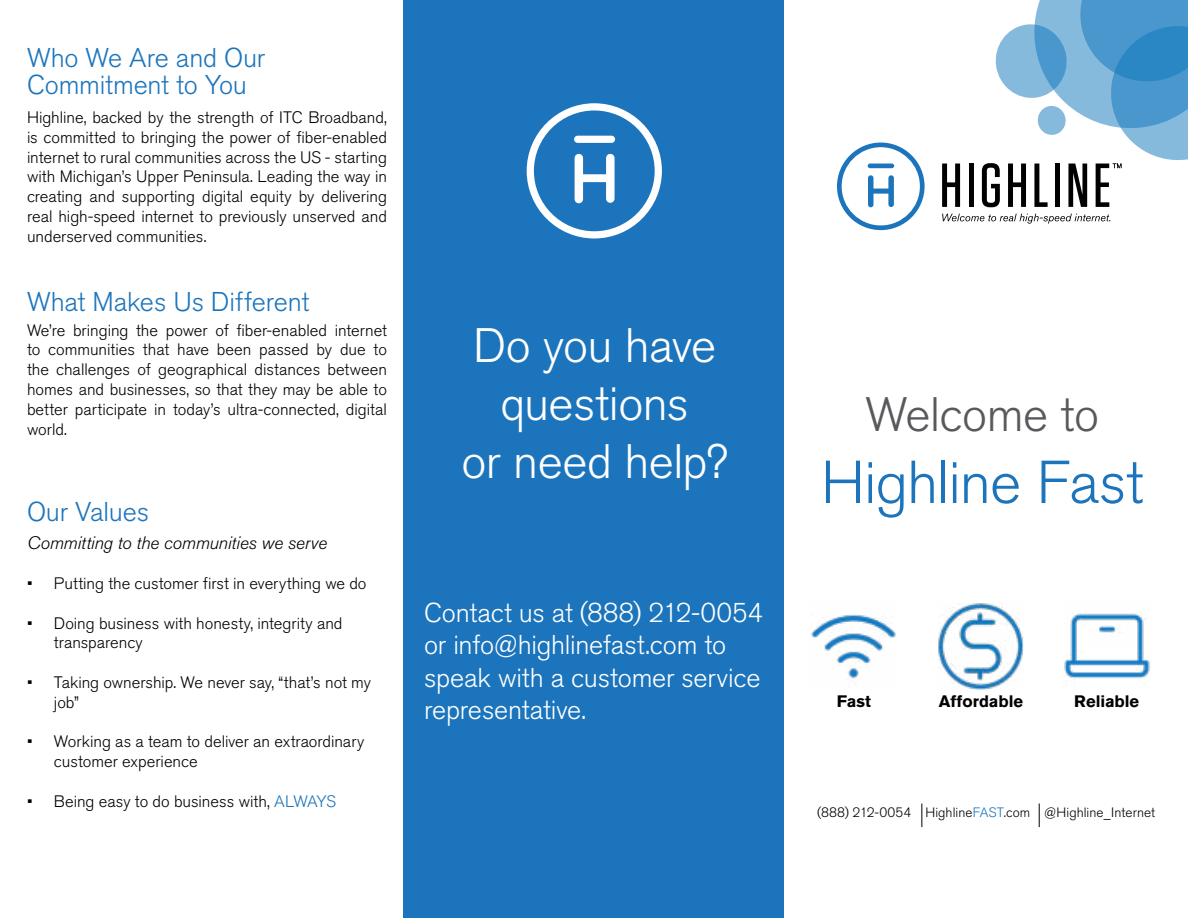
<style>
.page{position:relative;width:1188px;height:918px;background:#fff}
.page>*{position:absolute;margin:0;border:0;box-sizing:border-box;transform-origin:0 0}
.t1{font:300 60px "Akzidenz Grotesk BQ";letter-spacing:-.02em;color:#1c75bc}
.t2{font:300 48px/57.6px "Akzidenz Grotesk BQ";letter-spacing:-.01em;color:#fff;text-align:center}
.t3{font:300 48px "Akzidenz Grotesk BQ";letter-spacing:-.01em;color:#58595c}
.t4{font:300 27px/32.4px "Akzidenz Grotesk BQ";letter-spacing:-.005em;color:#fff}
.t5{font:300 27px/27px "Akzidenz Grotesk BQ";letter-spacing:-.005em;color:#1c75bc}
.t6{font:italic 300 18px "Akzidenz Grotesk BQ";letter-spacing:-.005em;color:#000}
.t7{font:300 16.5px/19.8px "Akzidenz Grotesk BQ";color:#000}
.t8{font:700 16.5px "Akzidenz Grotesk BQ";color:#000}
.t9{font:300 13.5px "Akzidenz Grotesk BQ";letter-spacing:.005em;color:#000}
.s1{color:#1c75bc}
</style>
<div class="page">
<div style="left:404px;top:0;width:380px;height:918px;background:#1c75bc"></div>
<svg style="left:837px;top:143px;width:88px;height:87px"></svg>
<hr style="left:868px;top:164px;width:26px;height:4px;background:#1c75bc;border-radius:2px">
<svg style="left:942px;top:164px;width:18px;height:43px"></svg>
<div style="left:969px;top:164px;width:5px;height:43px;background:#000"></div>
<svg style="left:942px;top:214px;width:168px;height:10px"></svg>
<svg style="left:982px;top:0;width:206px;height:207px"></svg>
<svg style="left:921px;top:804px;width:1px;height:23px"></svg>
<svg style="left:1039px;top:804px;width:1px;height:23px"></svg>
<img style="left:1064px;top:613px;width:86px;height:66px">
<img style="left:938px;top:603px;width:86px;height:86px">
<img style="left:811px;top:614px;width:86px;height:71px">
<svg style="left:527px;top:103px;width:135px;height:135px"></svg>
<div style="left:574px;top:136px;width:41px;height:7px;background:#fff;border-radius:4px"></div>
<h3 class="t5" style="left:27px;top:45px;width:240px">Who We Are and Our<br>Commitment to You</h3>
<p class="t7" style="left:27px;top:108px;width:362px;text-align:justify">Highline, backed by the strength of ITC Broadband, is committed to bringing the power of fiber-enabled internet to rural communities across the US - starting with Michigan’s Upper Peninsula. Leading the way in creating and supporting digital equity by delivering real high-speed internet to previously unserved and underserved communities.</p>
<h3 class="t5" style="left:27px;top:288px;width:284px">What Makes Us Different</h3>
<p class="t7" style="left:27px;top:320px;width:362px;text-align:justify">We’re bringing the power of fiber-enabled internet to communities that have been passed by due to the challenges of geographical distances between homes and businesses, so that they may be able to better participate in today’s ultra-connected, digital world.</p>
<h3 class="t5" style="left:27px;top:499px;width:124px">Our Values</h3>
<p class="t6" style="left:27px;top:533px;width:302px">Committing to the communities we serve</p>
<p class="t7" style="left:27px;top:574px;width:341px">• Putting the customer first in everything we do</p>
<p class="t7" style="left:54px;top:613px;width:290px;text-indent:-27px">• Doing business with honesty, integrity and transparency</p>
<p class="t7" style="left:54px;top:673px;width:318px;text-indent:-27px">• Taking ownership. We never say, “that’s not my job”</p>
<p class="t7" style="left:54px;top:732px;width:312px;text-indent:-27px">• Working as a team to deliver an extraordinary customer experience</p>
<p class="t7" style="left:27px;top:791px;width:311px">• Being easy to do business with, <span class="s1">ALWAYS</span></p>
<h2 class="t2" style="left:461px;top:318px;width:268px">Do you have questions<br>or need help?</h2>
<h3 class="t4" style="left:424px;top:597px;width:341px">Contact us at (888) 212-0054 or info@highlinefast.com to speak with a customer service representative.</h3>
<h2 class="t3" style="left:866px;top:387px;width:235px">Welcome to</h2>
<h1 class="t1" style="left:821px;top:449px;width:324px">Highline Fast</h1>
<p class="t8" style="left:837px;top:691px;width:36px">Fast</p>
<p class="t8" style="left:939px;top:691px;width:86px">Affordable</p>
<p class="t8" style="left:1074px;top:691px;width:66px">Reliable</p>
<p class="t9" style="left:817px;top:805px;width:339px">(888) 212-0054 Highline<span class="s1">FAST</span>.com @Highline_Internet</p>
</div>
